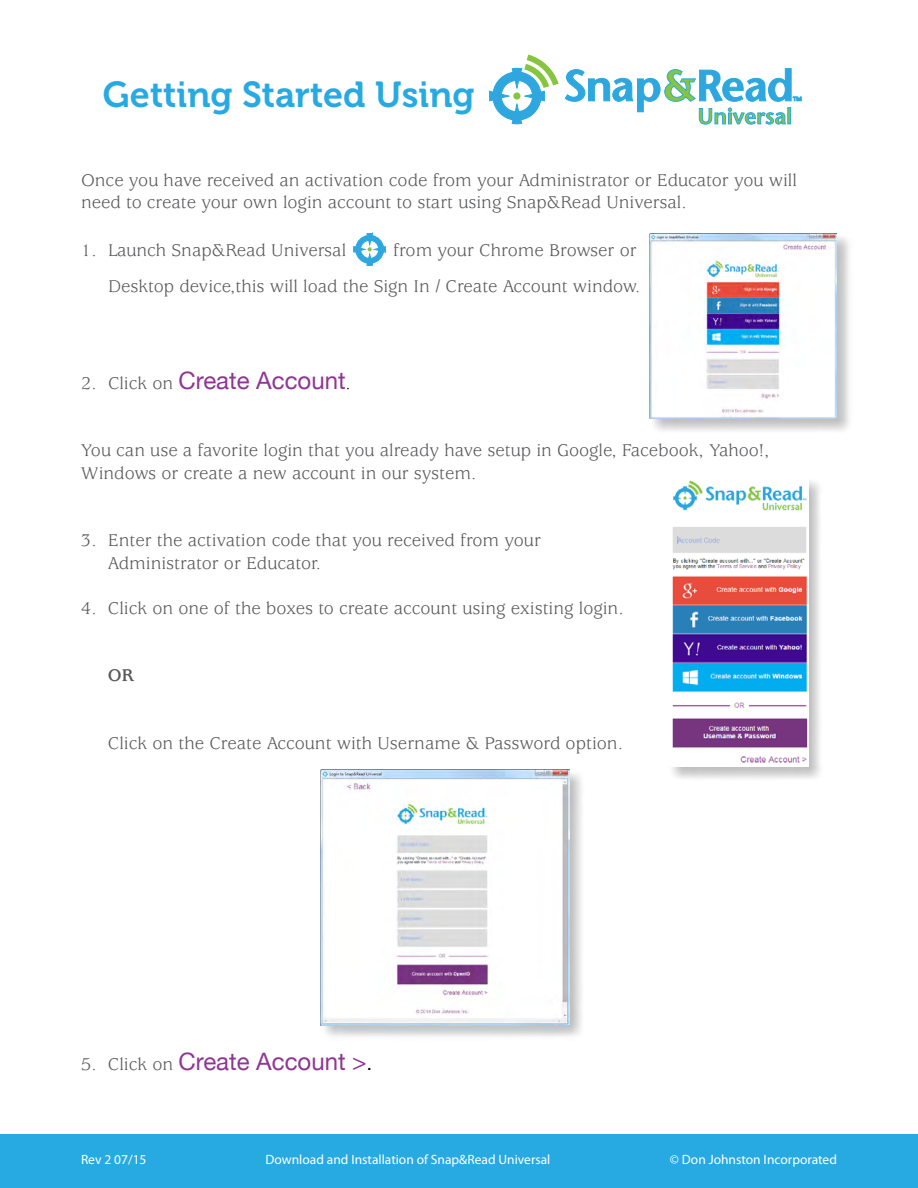
<style>
.page{position:relative;width:918px;height:1188px;background:#fff}
.page>*{position:absolute;margin:0;border:0;box-sizing:border-box;transform-origin:0 0}
.t1{font:36px "Museo 700";color:#27aae1}
.t2{font:24px "Helvetica Neue";color:#8f3594}
.t3{font:18.75px/22.5px "Usherwood";color:#58595b}
.t4{font:700 18.75px "Usherwood";color:#58595b}
.t5{font:13.5px "Myriad Pro";color:#fff}
.s1{font-family:"Usherwood";font-size:18.75px;color:#58595b}
.s2{font-family:"Usherwood";font-size:18.75px;color:#000}
.s3{font-size:18.75px;color:#000}
</style>
<div class="page">
<svg style="left:565px;top:68px;width:236px;height:56px"></svg>
<div style="left:788px;top:108px;width:3px;height:16px;border:1px solid #27aae1"></div>
<svg style="left:489px;top:55px;width:70px;height:69px"></svg>
<div style="left:650px;top:233px;width:203px;height:202px;background:#000;opacity:.25"></div>
<img style="left:650px;top:233px;width:187px;height:185px">
<svg style="left:354px;top:233px;width:33px;height:33px"></svg>
<div style="left:669px;top:477px;width:155px;height:305px;background:#000;opacity:.25"></div>
<img style="left:669px;top:477px;width:139px;height:290px">
<div style="left:321px;top:769px;width:264px;height:272px;background:#000;opacity:.25"></div>
<img style="left:321px;top:770px;width:248px;height:255px">
<div style="left:0;top:1134px;width:918px;height:54px;background:#27aae1"></div>
<h1 class="t1" style="left:103px;top:74px;width:373px">Getting Started Using</h1>
<p class="t3" style="left:81px;top:169px;width:717px">Once you have received an activation code from your Administrator or Educator you will need to create your own login account to start using Snap&amp;Read Universal.</p>
<p class="t3" style="left:81px;top:240px;width:267px">1. Launch Snap&amp;Read Universal</p>
<p class="t3" style="left:108px;top:233px;width:534px;line-height:36px;text-align:right">from your Chrome Browser or<br>Desktop device,this will load the Sign In / Create Account window.</p>
<p class="t2" style="left:81px;top:366px;width:271px"><span class="s1">2. Click on</span> Create Account<span class="s2">.</span></p>
<p class="t3" style="left:81px;top:440px;width:690px">You can use a favorite login that you already have setup in Google, Facebook, Yahoo!,<br>Windows or create a new account in our system.</p>
<p class="t3" style="left:108px;top:530px;width:434px;text-indent:-27px">3. Enter the activation code that you received from your<br>Administrator or Educator.</p>
<p class="t3" style="left:81px;top:597px;width:544px">4. Click on one of the boxes to create account using existing login.</p>
<p class="t4" style="left:108px;top:665px;width:28px">OR</p>
<p class="t3" style="left:108px;top:732px;width:516px">Click on the Create Account with Username &amp; Password option.</p>
<p class="t2" style="left:81px;top:1047px;width:292px"><span class="s1">5. Click on</span> Create Account &gt;<span class="s3">.</span></p>
<p class="t5" style="left:81px;top:1151px;width:67px">Rev 2 07/15</p>
<p class="t5" style="left:266px;top:1151px;width:286px">Download and Installation of Snap&amp;Read Universal</p>
<p class="t5" style="left:670px;top:1151px;width:169px">© Don Johnston Incorporated</p>
</div>
